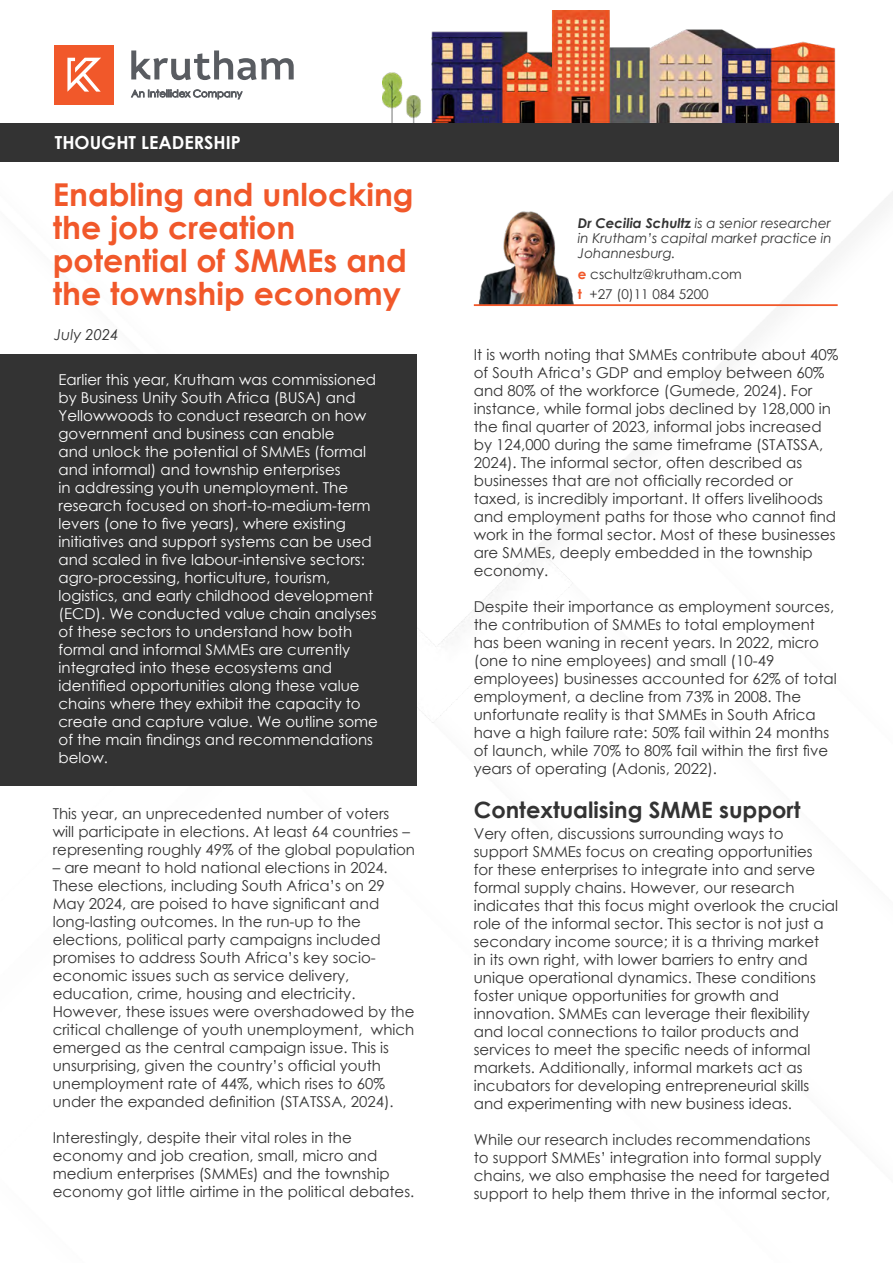
<style>
.page{position:relative;width:893px;height:1263px;background:#fff}
.page>*{position:absolute;margin:0;border:0;box-sizing:border-box;transform-origin:0 0}
.t1{font:700 31.5px/33px "Century Gothic";color:#f1582a}
.t2{font:700 22.5px "Century Gothic";color:#333}
.t3{font:700 18px "Century Gothic";color:#fff}
.t4{font:15px/18px "Century Gothic";color:#333}
.t5{font:15px/18px "Century Gothic";color:#fff}
.t6{font:italic 15px "Century Gothic";color:#333}
.t7{font:italic 13.5px/15px "Century Gothic";color:#333;text-align:justify}
.t8{font:13.5px/19.5px "Century Gothic";color:#333}
.t9{font:10.05px "Century Gothic";color:#5a5c62}
.s1{font-weight:700}
.s2{font-weight:700;color:#f1582a}
</style>
<div class="page">
<div style="left:0;top:354px;width:416px;height:432px;background:#333"></div>
<img style="left:383px;top:10px;width:453px;height:113px">
<div style="left:0;top:123px;width:839px;height:39px;background:#333"></div>
<div style="left:54px;top:45px;width:60px;height:60px;background:#f1582a"></div>
<svg style="left:67px;top:58px;width:34px;height:34px"></svg>
<svg style="left:131px;top:50px;width:163px;height:30px"></svg>
<img style="left:479px;top:211px;width:95px;height:93px">
<hr style="left:474px;top:304px;width:364px;height:2px;background:#f1582a">
<p class="t9" style="left:131px;top:86px;width:112px">An Intellidex Company</p>
<p class="t3" style="left:55px;top:129px;width:188px">THOUGHT LEADERSHIP</p>
<h1 class="t1" style="left:53px;top:176px;width:362px">Enabling and unlocking the job creation potential of SMMEs and the township economy</h1>
<p class="t6" style="left:54px;top:324px;width:66px">July 2024</p>
<p class="t5" style="left:59px;top:371px;width:321px">Earlier this year, Krutham was commissioned by Business Unity South Africa (BUSA) and Yellowwoods to conduct research on how government and business can enable<br>and unlock the potential of SMMEs (formal and informal) and township enterprises<br>in addressing youth unemployment. The research focused on short-to-medium-term levers (one to five years), where existing initiatives and support systems can be used and scaled in five labour-intensive sectors: agro-processing, horticulture, tourism, logistics, and early childhood development (ECD). We conducted value chain analyses of these sectors to understand how both formal and informal SMMEs are currently integrated into these ecosystems and identified opportunities along these value chains where they exhibit the capacity to create and capture value. We outline some of the main findings and recommendations below.</p>
<p class="t4" style="left:53px;top:804px;width:364px">This year, an unprecedented number of voters<br>will participate in elections. At least 64 countries – representing roughly 49% of the global population</p>
<p class="t4" style="left:53px;top:858px;width:363px">– are meant to hold national elections in 2024.<br>These elections, including South Africa’s on 29<br>May 2024, are poised to have significant and long-lasting outcomes. In the run-up to the elections, political party campaigns included promises to address South Africa’s key socio&shy;economic issues such as service delivery, education, crime, housing and electricity.<br>However, these issues were overshadowed by the critical challenge of youth unemployment, which emerged as the central campaign issue. This is unsurprising, given the country’s official youth unemployment rate of 44%, which rises to 60% under the expanded definition (STATSSA, 2024).</p>
<p class="t4" style="left:53px;top:1128px;width:363px">Interestingly, despite their vital roles in the economy and job creation, small, micro and medium enterprises (SMMEs) and the township economy got little airtime in the political debates.</p>
<p class="t7" style="left:578px;top:215px;width:255px"><span class="s1">Dr Cecilia Schultz</span> is a senior researcher in Krutham’s capital market practice in Johannesburg.</p>
<p class="t8" style="left:578px;top:264px;width:165px"><span class="s2">e</span> cschultz@krutham.com <span class="s2">t</span> +27 (0)11 084 5200</p>
<p class="t4" style="left:474px;top:345px;width:366px">It is worth noting that SMMEs contribute about 40% of South Africa’s GDP and employ between 60% and 80% of the workforce (Gumede, 2024). For instance, while formal jobs declined by 128,000 in the final quarter of 2023, informal jobs increased by 124,000 during the same timeframe (STATSSA, 2024). The informal sector, often described as businesses that are not officially recorded or taxed, is incredibly important. It offers livelihoods and employment paths for those who cannot find work in the formal sector. Most of these businesses are SMMEs, deeply embedded in the township economy.</p>
<p class="t4" style="left:474px;top:597px;width:364px">Despite their importance as employment sources, the contribution of SMMEs to total employment has been waning in recent years. In 2022, micro (one to nine employees) and small (10-49 employees) businesses accounted for 62% of total employment, a decline from 73% in 2008. The unfortunate reality is that SMMEs in South Africa have a high failure rate: 50% fail within 24 months of launch, while 70% to 80% fail within the first five years of operating (Adonis, 2022).</p>
<h2 class="t2" style="left:474px;top:792px;width:328px">Contextualising SMME support</h2>
<p class="t4" style="left:474px;top:824px;width:366px">Very often, discussions surrounding ways to support SMMEs focus on creating opportunities<br>for these enterprises to integrate into and serve formal supply chains. However, our research indicates that this focus might overlook the crucial role of the informal sector. This sector is not just a secondary income source; it is a thriving market<br>in its own right, with lower barriers to entry and unique operational dynamics. These conditions foster unique opportunities for growth and innovation. SMMEs can leverage their flexibility and local connections to tailor products and services to meet the specific needs of informal markets. Additionally, informal markets act as incubators for developing entrepreneurial skills and experimenting with new business ideas.</p>
<p class="t4" style="left:474px;top:1130px;width:358px">While our research includes recommendations<br>to support SMMEs’ integration into formal supply chains, we also emphasise the need for targeted support to help them thrive in the informal sector,</p>
</div>
